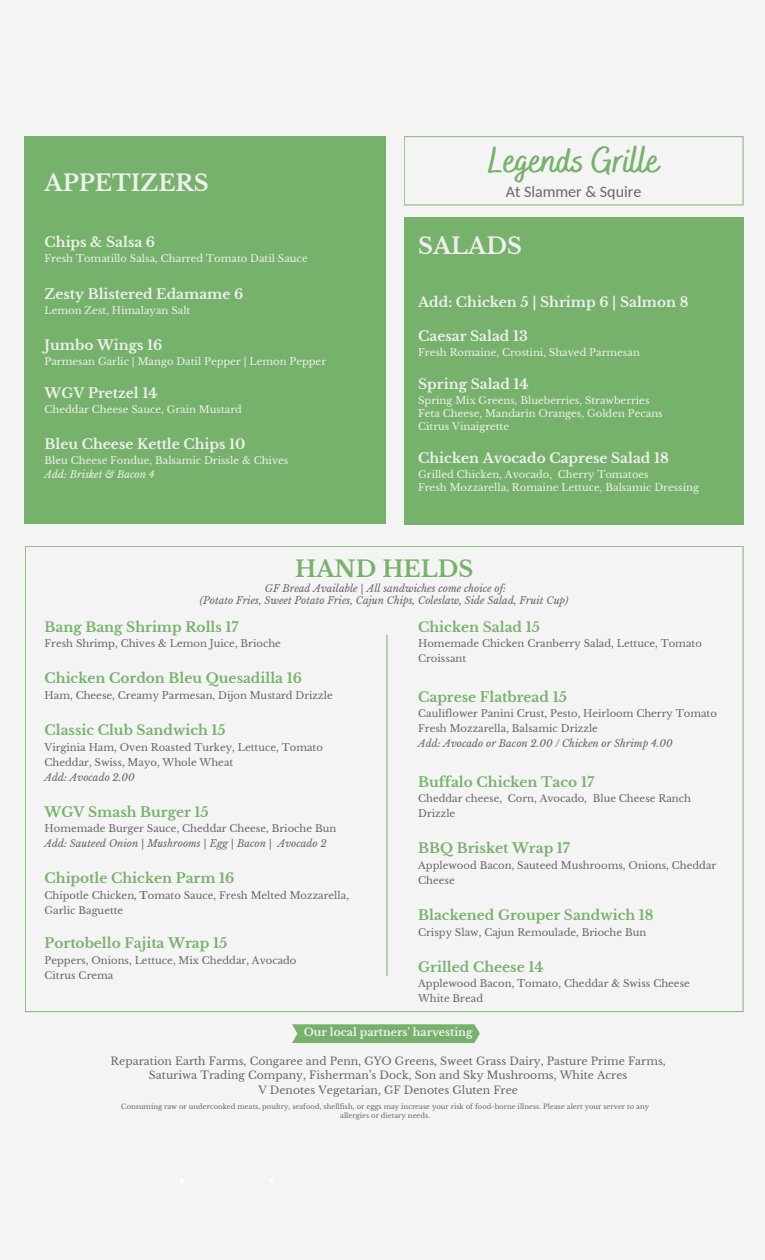
<style>
.page{position:relative;width:765px;height:1260px;background:#f4f4f4}
.page>*{position:absolute;margin:0;border:0;box-sizing:border-box;transform-origin:0 0}
.t1{font:700 35.62px "Bakerie Smooth";color:#77b26c}
.t2{font:700 22.5px "Libre Baskerville";color:#efefef}
.t3{font:700 22.5px "Libre Baskerville";color:#77b26c}
.t4{font:16px "Carlito";color:#686768}
.t5{font:700 13.75px "Libre Baskerville";color:#77b26c}
.t6{font:700 13.75px "Libre Baskerville";color:#efefef}
.t7{font:10.75px/14.4px "Libre Baskerville";color:#686768;text-align:center}
.t8{font:700 10.75px "Libre Baskerville";color:#efefef}
.t9{font:10px/15px "Libre Baskerville";color:#686768}
.t10{font:10px/13.4px "Libre Baskerville";color:#efefef}
.t11{font:italic 10px/11.6px "Libre Baskerville";color:#686768;text-align:center}
.t12{font:italic 10px "Libre Baskerville";color:#efefef}
.t13{font:6.88px/9.1px "Libre Baskerville";color:#686768;text-align:center}
.s1{font-weight:700}
</style>
<div class="page">
<svg style="left:292px;top:1024px;width:188px;height:19px;background:#7cb572"></svg>
<div style="left:25px;top:136px;width:361px;height:387px;background:#77b26c"></div>
<svg style="left:25px;top:546px;width:719px;height:466px"></svg>
<hr style="left:387px;top:635px;width:1px;height:341px;background:#77b26c">
<div style="left:404px;top:218px;width:340px;height:306px;background:#77b26c"></div>
<svg style="left:404px;top:136px;width:340px;height:69px"></svg>
<h2 class="t2" style="left:45px;top:169px;width:166px">APPETIZERS</h2>
<h3 class="t6" style="left:45px;top:234px;width:112px">Chips &amp; Salsa 6</h3>
<p class="t10" style="left:45px;top:252px;width:265px">Fresh Tomatillo Salsa, Charred Tomato Datil Sauce</p>
<h3 class="t6" style="left:45px;top:285px;width:200px">Zesty Blistered Edamame 6</h3>
<p class="t10" style="left:45px;top:303px;width:147px">Lemon Zest, Himalayan Salt</p>
<h3 class="t6" style="left:45px;top:337px;width:119px">Jumbo Wings 16</h3>
<p class="t10" style="left:45px;top:355px;width:283px">Parmesan Garlic | Mango Datil Pepper | Lemon Pepper</p>
<h3 class="t6" style="left:45px;top:384px;width:115px">WGV Pretzel 14</h3>
<p class="t10" style="left:45px;top:403px;width:199px">Cheddar Cheese Sauce, Grain Mustard</p>
<h3 class="t6" style="left:45px;top:436px;width:202px">Bleu Cheese Kettle Chips 10</h3>
<p class="t10" style="left:45px;top:454px;width:245px">Bleu Cheese Fondue, Balsamic Drissle &amp; Chives</p>
<p class="t12" style="left:45px;top:468px;width:111px">Add: Brisket &amp; Bacon 4</p>
<h1 class="t1" style="left:488px;top:139px;width:173px">Legends Grille</h1>
<h3 class="t4" style="left:506px;top:185px;width:137px">At Slammer &amp; Squire</h3>
<h2 class="t2" style="left:418px;top:233px;width:105px">SALADS</h2>
<h3 class="t6" style="left:418px;top:294px;width:272px">Add: Chicken 5 | Shrimp 6 | Salmon 8</h3>
<h3 class="t6" style="left:418px;top:328px;width:111px">Caesar Salad 13</h3>
<p class="t10" style="left:418px;top:346px;width:223px">Fresh Romaine, Crostini, Shaved Parmesan</p>
<h3 class="t6" style="left:418px;top:375px;width:112px">Spring Salad 14</h3>
<p class="t10" style="left:418px;top:393px;width:246px">Spring Mix Greens, Blueberries, Strawberries<br>Feta Cheese, Mandarin Oranges, Golden Pecans<br>Citrus Vinaigrette</p>
<h3 class="t6" style="left:418px;top:449px;width:252px">Chicken Avocado Caprese Salad 18</h3>
<p class="t10" style="left:418px;top:468px;width:282px">Grilled Chicken, Avocado, Cherry Tomatoes<br>Fresh Mozzarella, Romaine Lettuce, Balsamic Dressing</p>
<h2 class="t3" style="left:295px;top:556px;width:180px">HAND HELDS</h2>
<p class="t11" style="left:200px;top:583px;width:370px">GF Bread Available | All sandwiches come choice of:<br>(Potato Fries, Sweet Potato Fries, Cajun Chips, Coleslaw, Side Salad, Fruit Cup)</p>
<h3 class="t5" style="left:45px;top:618px;width:195px">Bang Bang Shrimp Rolls 17</h3>
<p class="t9" style="left:45px;top:636px;width:238px">Fresh Shrimp, Chives &amp; Lemon Juice, Brioche</p>
<h3 class="t5" style="left:45px;top:670px;width:259px">Chicken Cordon Bleu Quesadilla 16</h3>
<p class="t9" style="left:45px;top:688px;width:290px">Ham, Cheese, Creamy Parmesan, Dijon Mustard Drizzle</p>
<h3 class="t5" style="left:45px;top:722px;width:183px">Classic Club Sandwich 15</h3>
<p class="t9" style="left:45px;top:740px;width:280px">Virginia Ham, Oven Roasted Turkey, Lettuce, Tomato<br>Cheddar, Swiss, Mayo, Whole Wheat</p>
<p class="t11" style="left:45px;top:771px;width:92px">Add: Avocado 2.00</p>
<h3 class="t5" style="left:45px;top:803px;width:166px">WGV Smash Burger 15</h3>
<p class="t9" style="left:45px;top:821px;width:293px">Homemade Burger Sauce, Cheddar Cheese, Brioche Bun</p>
<p class="t11" style="left:45px;top:838px;width:284px">Add: Sauteed Onion | Mushrooms | Egg | Bacon | Avocado 2</p>
<h3 class="t5" style="left:45px;top:870px;width:191px">Chipotle Chicken Parm 16</h3>
<p class="t9" style="left:45px;top:888px;width:306px">Chipotle Chicken<span class="s1">, T</span>omato Sauce, Fresh Melted Mozzarella,<br>Garlic Baguette</p>
<h3 class="t5" style="left:45px;top:935px;width:184px">Portobello Fajita Wrap 15</h3>
<p class="t9" style="left:45px;top:953px;width:253px">Peppers, Onions, Lettuce, Mix Cheddar, Avocado<br>Citrus Crema</p>
<h3 class="t5" style="left:418px;top:618px;width:123px">Chicken Salad 15</h3>
<p class="t9" style="left:418px;top:636px;width:285px">Homemade Chicken Cranberry Salad, Lettuce, Tomato<br>Croissant</p>
<h3 class="t5" style="left:418px;top:688px;width:150px">Caprese Flatbread 15</h3>
<p class="t9" style="left:418px;top:706px;width:300px">Cauliflower Panini Crust, Pesto, Heirloom Cherry Tomato<br>Fresh Mozzarella, Balsamic Drizzle</p>
<p class="t11" style="left:418px;top:738px;width:256px">Add: Avocado or Bacon 2.00 / Chicken or Shrimp 4.00</p>
<h3 class="t5" style="left:418px;top:773px;width:177px">Buffalo Chicken Taco 17</h3>
<p class="t9" style="left:418px;top:791px;width:274px">Cheddar cheese, Corn, Avocado, Blue Cheese Ranch<br>Drizzle</p>
<h3 class="t5" style="left:418px;top:840px;width:153px">BBQ Brisket Wrap 17</h3>
<p class="t9" style="left:418px;top:858px;width:300px">Applewood Bacon, Sauteed Mushrooms, Onions, Cheddar<br>Cheese</p>
<h3 class="t5" style="left:418px;top:907px;width:237px">Blackened Grouper Sandwich 18</h3>
<p class="t9" style="left:418px;top:925px;width:230px">Crispy Slaw, Cajun Remoulade, Brioche Bun</p>
<h3 class="t5" style="left:418px;top:958px;width:127px">Grilled Cheese 14</h3>
<p class="t9" style="left:418px;top:976px;width:273px">Applewood Bacon, Tomato, Cheddar &amp; Swiss Cheese<br>White Bread</p>
<p class="t8" style="left:304px;top:1026px;width:170px">Our local partners' harvesting</p>
<p class="t7" style="left:111px;top:1054px;width:557px">Reparation Earth Farms, Congaree and Penn, GYO Greens, Sweet Grass Dairy, Pasture Prime Farms,<br>Saturiwa Trading Company, Fisherman’s Dock, Son and Sky Mushrooms, White Acres<br>V Denotes Vegetarian, GF Denotes Gluten Free</p>
<p class="t13" style="left:121px;top:1102px;width:530px">Consuming raw or undercooked meats, poultry, seafood, shellfish, or eggs may increase your risk of food-borne illness. Please alert your server to any allergies or dietary needs.</p>
</div>
